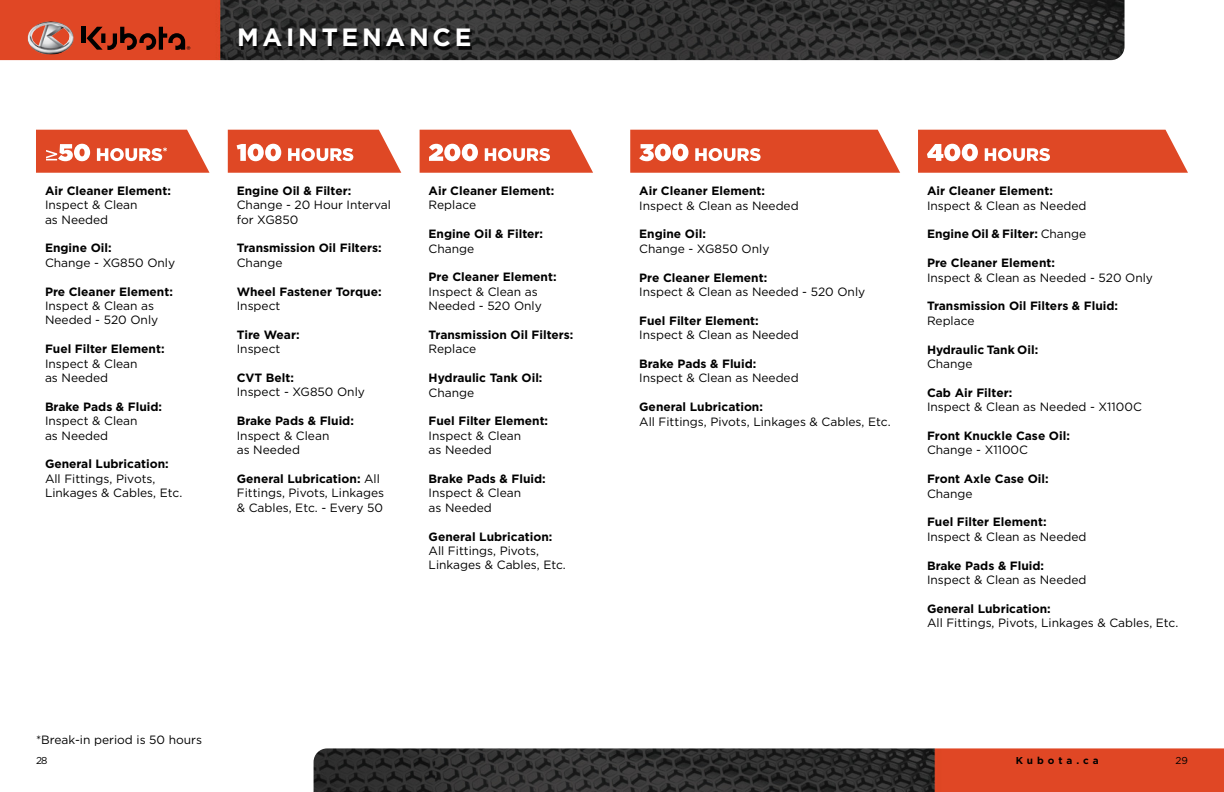
<style>
.page{position:relative;width:1224px;height:792px;background:#fff}
.page>*{position:absolute;margin:0;border:0;box-sizing:border-box;transform-origin:0 0}
.t1{font:700 25px "Gotham";letter-spacing:.15em;color:#fff}
.t2{font:900 18px "Gotham";color:#fff}
.t3{font:12px/14.4px "Gotham";color:#000}
.t4{font:700 12px "Gotham";color:#000}
.t5{font:700 10px "Gotham";letter-spacing:.4em;color:#000}
.t6{font:10px "Gotham";color:#000}
.s1{font-size:24px}
.s2{font-weight:700}
.s3{font-weight:400}
</style>
<div class="page">
<img style="left:0;top:0;width:1125px;height:60px">
<div style="left:81px;top:27px;width:5px;height:16px;background:#000"></div>
<svg style="left:87px;top:27px;width:103px;height:23px;background:#912e17"></svg>
<img style="left:28px;top:22px;width:46px;height:32px">
<img style="left:314px;top:748px;width:910px;height:44px">
<div style="left:241px;top:31px;width:231px;height:19px;background:#000;opacity:.9"></div>
<svg style="left:36px;top:130px;width:174px;height:43px;background:#e15534"></svg>
<svg style="left:228px;top:130px;width:173px;height:43px;background:#e15433"></svg>
<svg style="left:630px;top:130px;width:270px;height:43px;background:#e0502f"></svg>
<svg style="left:420px;top:130px;width:173px;height:43px;background:#e15434"></svg>
<div style="left:918px;top:130px;width:270px;height:43px;background:#df4825"></div>
<h1 class="t1" style="left:237px;top:20px;width:236px">MAINTENANCE</h1>
<h2 class="t2" style="left:45px;top:142px;width:124px">≥<span class="s1">50</span> HOURS<sup>*</sup></h2>
<h2 class="t2" style="left:237px;top:142px;width:119px"><span class="s1">100</span> HOURS</h2>
<h2 class="t2" style="left:429px;top:142px;width:124px"><span class="s1">200</span> HOURS</h2>
<h2 class="t2" style="left:639px;top:142px;width:123px"><span class="s1">300</span> HOURS</h2>
<h2 class="t2" style="left:927px;top:142px;width:125px"><span class="s1">400</span> HOURS</h2>
<p class="t4" style="left:45px;top:183px;width:127px">Air Cleaner Element:</p>
<p class="t3" style="left:45px;top:198px;width:94px">Inspect &amp; Clean as Needed</p>
<p class="t4" style="left:45px;top:240px;width:68px">Engine Oil:</p>
<p class="t3" style="left:45px;top:255px;width:132px">Change - XG850 Only</p>
<p class="t4" style="left:45px;top:283px;width:129px">Pre Cleaner Element:</p>
<p class="t3" style="left:45px;top:298px;width:115px">Inspect &amp; Clean as<br>Needed - 520 Only</p>
<p class="t4" style="left:45px;top:341px;width:121px">Fuel Filter Element:</p>
<p class="t3" style="left:45px;top:356px;width:94px">Inspect &amp; Clean as Needed</p>
<p class="t4" style="left:45px;top:399px;width:119px">Brake Pads &amp; Fluid:</p>
<p class="t3" style="left:45px;top:414px;width:94px">Inspect &amp; Clean as Needed</p>
<p class="t4" style="left:45px;top:456px;width:125px">General Lubrication:</p>
<p class="t3" style="left:45px;top:471px;width:139px">All Fittings, Pivots,<br>Linkages &amp; Cables, Etc.</p>
<p class="t4" style="left:237px;top:183px;width:116px">Engine Oil &amp; Filter:</p>
<p class="t3" style="left:237px;top:198px;width:156px">Change - 20 Hour Interval for XG850</p>
<p class="t4" style="left:237px;top:240px;width:146px">Transmission Oil Filters:</p>
<p class="t3" style="left:237px;top:255px;width:47px">Change</p>
<p class="t4" style="left:237px;top:283px;width:146px">Wheel Fastener Torque:</p>
<p class="t3" style="left:237px;top:298px;width:45px">Inspect</p>
<p class="t4" style="left:237px;top:327px;width:64px">Tire Wear:</p>
<p class="t3" style="left:237px;top:342px;width:45px">Inspect</p>
<p class="t4" style="left:237px;top:370px;width:59px">CVT Belt:</p>
<p class="t3" style="left:237px;top:385px;width:130px">Inspect - XG850 Only</p>
<p class="t4" style="left:237px;top:413px;width:119px">Brake Pads &amp; Fluid:</p>
<p class="t3" style="left:237px;top:428px;width:94px">Inspect &amp; Clean as Needed</p>
<p class="t3" style="left:237px;top:471px;width:149px"><span class="s2">General Lubrication:</span> All<br>Fittings, Pivots, Linkages &amp; Cables, Etc. - Every 50</p>
<p class="t4" style="left:429px;top:183px;width:127px">Air Cleaner Element:</p>
<p class="t3" style="left:429px;top:198px;width:49px">Replace</p>
<p class="t4" style="left:429px;top:226px;width:116px">Engine Oil &amp; Filter:</p>
<p class="t3" style="left:429px;top:241px;width:47px">Change</p>
<p class="t4" style="left:429px;top:269px;width:129px">Pre Cleaner Element:</p>
<p class="t3" style="left:429px;top:284px;width:115px">Inspect &amp; Clean as<br>Needed - 520 Only</p>
<p class="t4" style="left:429px;top:327px;width:146px">Transmission Oil Filters:</p>
<p class="t3" style="left:429px;top:342px;width:49px">Replace</p>
<p class="t4" style="left:429px;top:370px;width:115px">Hydraulic Tank Oil:</p>
<p class="t3" style="left:429px;top:385px;width:47px">Change</p>
<p class="t4" style="left:429px;top:413px;width:121px">Fuel Filter Element:</p>
<p class="t3" style="left:429px;top:428px;width:94px">Inspect &amp; Clean as Needed</p>
<p class="t4" style="left:429px;top:471px;width:119px">Brake Pads &amp; Fluid:</p>
<p class="t3" style="left:429px;top:486px;width:94px">Inspect &amp; Clean as Needed</p>
<p class="t4" style="left:429px;top:528px;width:125px">General Lubrication:</p>
<p class="t3" style="left:429px;top:543px;width:139px">All Fittings, Pivots,<br>Linkages &amp; Cables, Etc.</p>
<p class="t3" style="left:36px;top:733px;width:168px">*Break-in period is 50 hours</p>
<p class="t4" style="left:639px;top:183px;width:127px">Air Cleaner Element:</p>
<p class="t3" style="left:639px;top:198px;width:161px">Inspect &amp; Clean as Needed</p>
<p class="t4" style="left:639px;top:226px;width:68px">Engine Oil:</p>
<p class="t3" style="left:639px;top:241px;width:132px">Change - XG850 Only</p>
<p class="t4" style="left:639px;top:269px;width:129px">Pre Cleaner Element:</p>
<p class="t3" style="left:639px;top:284px;width:228px">Inspect &amp; Clean as Needed - 520 Only</p>
<p class="t4" style="left:639px;top:313px;width:121px">Fuel Filter Element:</p>
<p class="t3" style="left:639px;top:328px;width:161px">Inspect &amp; Clean as Needed</p>
<p class="t4" style="left:639px;top:356px;width:119px">Brake Pads &amp; Fluid:</p>
<p class="t3" style="left:639px;top:371px;width:161px">Inspect &amp; Clean as Needed</p>
<p class="t4" style="left:639px;top:399px;width:125px">General Lubrication:</p>
<p class="t3" style="left:639px;top:414px;width:253px">All Fittings, Pivots, Linkages &amp; Cables, Etc.</p>
<p class="t4" style="left:927px;top:183px;width:127px">Air Cleaner Element:</p>
<p class="t3" style="left:927px;top:198px;width:161px">Inspect &amp; Clean as Needed</p>
<p class="t4" style="left:927px;top:226px;width:161px">Engine Oil &amp; Filter: <span class="s3">Change</span></p>
<p class="t4" style="left:927px;top:255px;width:129px">Pre Cleaner Element:</p>
<p class="t3" style="left:927px;top:270px;width:228px">Inspect &amp; Clean as Needed - 520 Only</p>
<p class="t4" style="left:927px;top:298px;width:193px">Transmission Oil Filters &amp; Fluid:</p>
<p class="t3" style="left:927px;top:313px;width:49px">Replace</p>
<p class="t4" style="left:927px;top:341px;width:113px">Hydraulic Tank Oil:</p>
<p class="t3" style="left:927px;top:356px;width:47px">Change</p>
<p class="t4" style="left:927px;top:385px;width:87px">Cab Air Filter:</p>
<p class="t3" style="left:927px;top:400px;width:216px">Inspect &amp; Clean as Needed - X1100C</p>
<p class="t4" style="left:927px;top:428px;width:144px">Front Knuckle Case Oil:</p>
<p class="t3" style="left:927px;top:443px;width:103px">Change - X1100C</p>
<p class="t4" style="left:927px;top:471px;width:123px">Front Axle Case Oil:</p>
<p class="t3" style="left:927px;top:486px;width:47px">Change</p>
<p class="t4" style="left:927px;top:514px;width:121px">Fuel Filter Element:</p>
<p class="t3" style="left:927px;top:529px;width:161px">Inspect &amp; Clean as Needed</p>
<p class="t4" style="left:927px;top:557px;width:119px">Brake Pads &amp; Fluid:</p>
<p class="t3" style="left:927px;top:572px;width:161px">Inspect &amp; Clean as Needed</p>
<p class="t4" style="left:927px;top:601px;width:125px">General Lubrication:</p>
<p class="t3" style="left:927px;top:616px;width:253px">All Fittings, Pivots, Linkages &amp; Cables, Etc.</p>
<p class="t5" style="left:1016px;top:754px;width:85px">Kubota.ca</p>
<p class="t6" style="left:36px;top:754px;width:13px">28</p>
<p class="t6" style="left:1176px;top:754px;width:14px">29</p>
</div>
